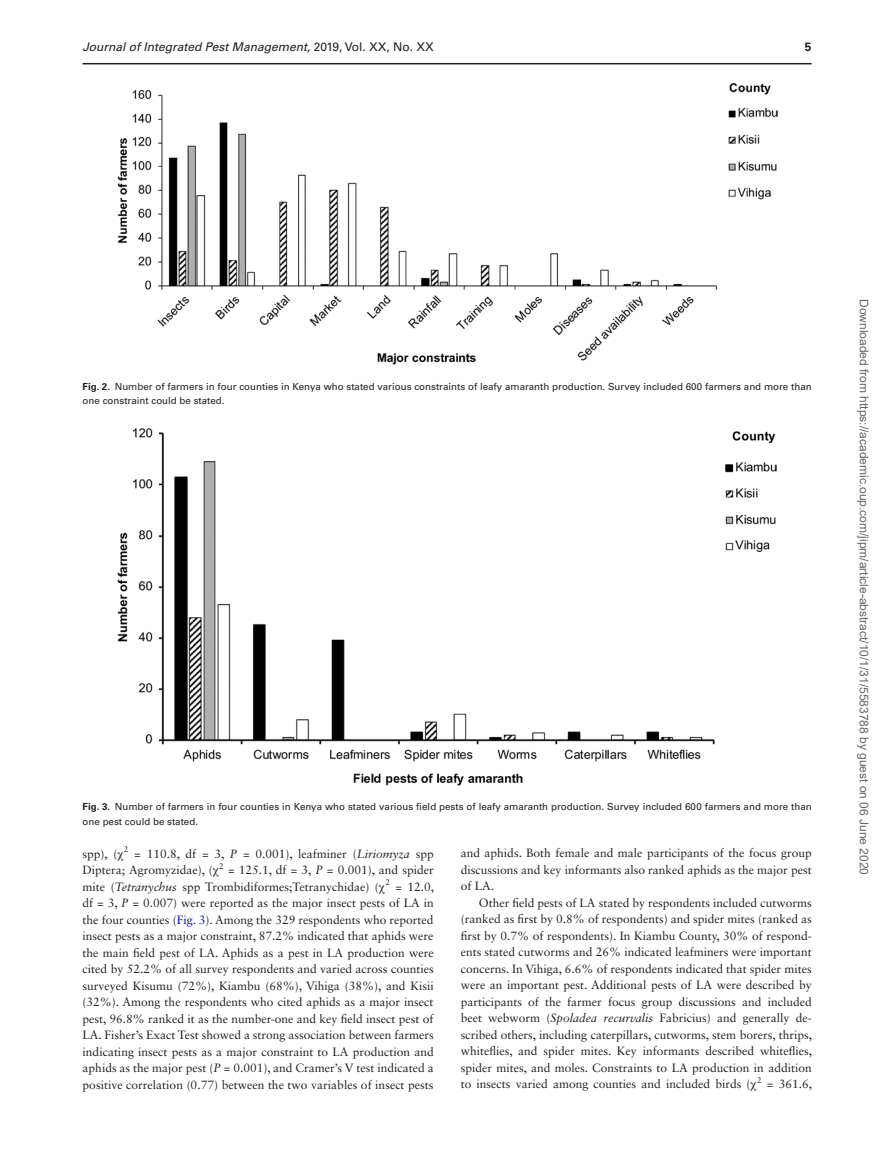
<style>
.page{position:relative;width:893px;height:1174px;background:#fff}
.page>*{position:absolute;margin:0;border:0;box-sizing:border-box;transform-origin:0 0}
.t1{font:12px/16.5px "Sabon LT Std";color:#231f20;text-align:justify}
.t2{font:12px "Arial";color:#666}
.t3{font:italic 12px "Univers LT Std";color:#231f20}
.t4{font:700 12px "Univers LT Std";color:#231f20}
.t5{font:9.75px/14.2px "Univers LT Std";color:#231f20}
.s1{font-style:normal}
.s2{font-weight:700}
.s3{font-family:"Gandhari Unicode"}
.s4{font-style:italic}
.s5{color:#00f}
</style>
<div class="page">
<hr style="left:82px;top:63px;width:729px;height:1px;background:#231f20">
<img style="left:117px;top:82px;width:660px;height:283px">
<img style="left:118px;top:428px;width:659px;height:357px">
<p class="t3" style="left:82px;top:40px;width:353px">Journal of Integrated Pest Management, <span class="s1">2019, Vol. XX, No. XX</span></p>
<p class="t4" style="left:805px;top:40px;width:8px">5</p>
<p class="t5" style="left:83px;top:379px;width:731px"><span class="s2">Fig. 2.</span> Number of farmers in four counties in Kenya who stated various constraints of leafy amaranth production. Survey included 600 farmers and more than one constraint could be stated.</p>
<p class="t5" style="left:83px;top:799px;width:731px"><span class="s2">Fig. 3.</span> Number of farmers in four counties in Kenya who stated various field pests of leafy amaranth production. Survey included 600 farmers and more than one pest could be stated.</p>
<p class="t1" style="left:83px;top:845px;width:353px">spp), (<span class="s3">χ</span><sup>2</sup> = 110.8, df = 3, <span class="s4">P</span> = 0.001), leafminer (<span class="s4">Liriomyza</span> spp Diptera; Agromyzidae), (<span class="s3">χ</span><sup>2</sup> = 125.1, df = 3, <span class="s4">P</span> = 0.001), and spider mite (<span class="s4">Tetranychus</span> spp Trombidiformes;Tetranychidae) (<span class="s3">χ</span><sup>2</sup> = 12.0, df = 3, <span class="s4">P</span> = 0.007) were reported as the major insect pests of LA in the four counties (<span class="s5">Fig. 3</span>). Among the 329 respondents who reported insect pests as a major constraint, 87.2% indicated that aphids were the main field pest of LA. Aphids as a pest in LA production were cited by 52.2% of all survey respondents and varied across counties surveyed Kisumu (72%), Kiambu (68%), Vihiga (38%), and Kisii (32%). Among the respondents who cited aphids as a major insect pest, 96.8% ranked it as the number-one and key field insect pest of LA. Fisher’s Exact Test showed a strong association between farmers indicating insect pests as a major constraint to LA production and aphids as the major pest (<span class="s4">P</span> = 0.001), and Cramer’s V test indicated a positive correlation (0.77) between the two variables of insect pests</p>
<p class="t1" style="left:461px;top:844px;width:353px">and aphids. Both female and male participants of the focus group discussions and key informants also ranked aphids as the major pest of LA.</p>
<p class="t1" style="left:461px;top:894px;width:353px;text-indent:18px">Other field pests of LA stated by respondents included cutworms (ranked as first by 0.8% of respondents) and spider mites (ranked as first by 0.7% of respondents). In Kiambu County, 30% of respond&shy;ents stated cutworms and 26% indicated leafminers were important concerns. In Vihiga, 6.6% of respondents indicated that spider mites were an important pest. Additional pests of LA were described by participants of the farmer focus group discussions and included beet webworm (<span class="s4">Spoladea recurvalis</span> Fabricius) and generally de&shy;scribed others, including caterpillars, cutworms, stem borers, thrips, whiteflies, and spider mites. Key informants described whiteflies, spider mites, and moles. Constraints to LA production in addition to insects varied among counties and included birds (<span class="s3">χ</span><sup>2</sup> = 361.6,</p>
<p class="t2" style="left:868px;top:299px;width:577px;rotate:90deg">Downloaded from https://academic.oup.com/jipm/article-abstract/10/1/31/5583788 by guest on 06 June 2020</p>
</div>
